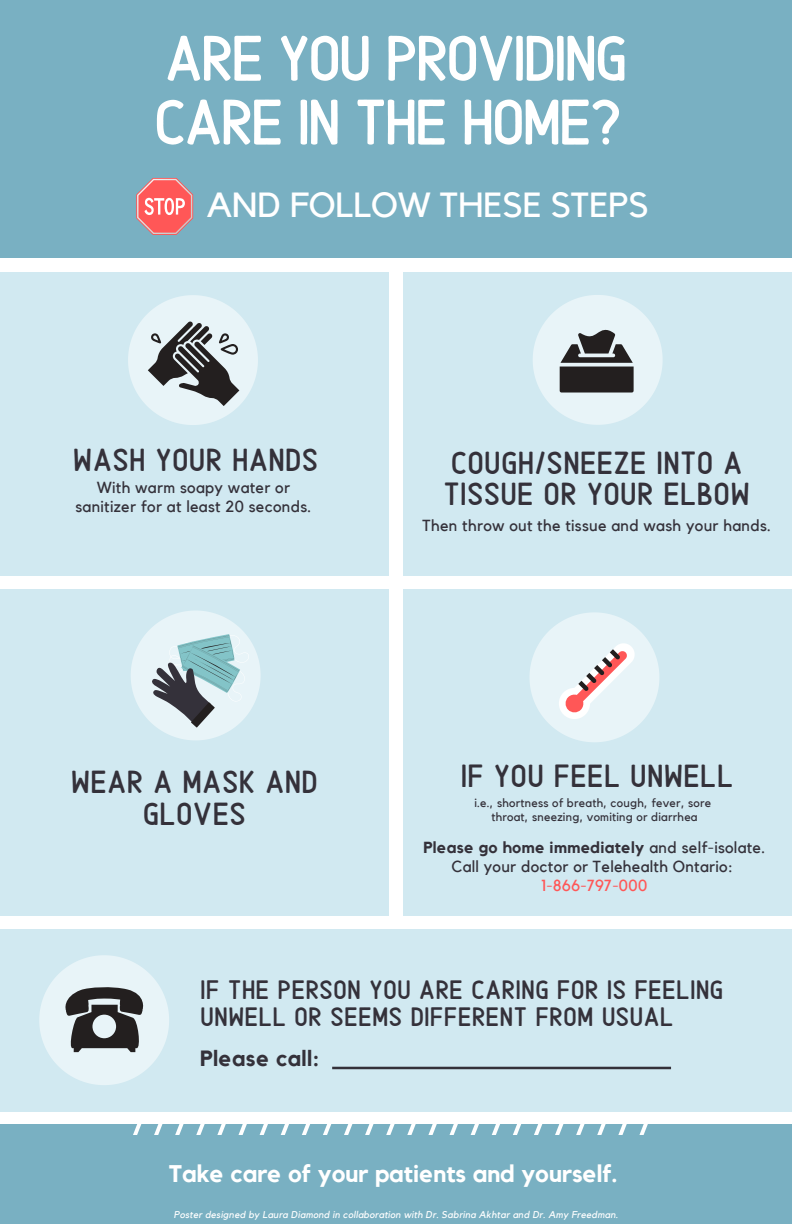
<style>
.page{position:relative;width:792px;height:1224px;background:#fff}
.page>*{position:absolute;margin:0;border:0;box-sizing:border-box;transform-origin:0 0}
.t1{font:64.3px/63.8px "Alaska";color:#fff}
.t2{font:34.8px "Kollektif";color:#fff}
.t3{font:32px/31.5px "Alaska";letter-spacing:.05em;color:#34313a}
.t4{font:26.6px/26.6px "Alaska";letter-spacing:.05em;color:#34313a}
.t5{font:700 24px "Kollektif";color:#fff}
.t6{font:700 22px "Kollektif";letter-spacing:.02em;color:#34313a}
.t7{font:16px/18.8px "Kollektif";letter-spacing:.02em;color:#34313a;text-align:center}
.t8{font:16px "Kollektif";letter-spacing:.02em;color:#ff5757}
.t9{font:12px/14.3px "Kollektif";letter-spacing:.02em;color:#34313a;text-align:center}
.t10{font:italic 9.8px "Kollektif";letter-spacing:.02em;color:#fff}
.s1{font-weight:700}
</style>
<div class="page">
<div style="left:0;top:0;width:792px;height:258px;background:#79b0c2"></div>
<div style="left:403px;top:272px;width:389px;height:303px;background:#d1e9f1"></div>
<div style="left:0;top:1124px;width:792px;height:100px;background:#79b0c2"></div>
<svg style="left:130px;top:1111px;width:528px;height:24px"></svg>
<div style="left:0;top:929px;width:792px;height:182px;background:#d1e9f1"></div>
<div style="left:0;top:272px;width:388px;height:303px;background:#d1e9f1"></div>
<svg style="left:128px;top:295px;width:130px;height:130px"></svg>
<svg style="left:533px;top:295px;width:130px;height:130px"></svg>
<svg style="left:136px;top:178px;width:57px;height:57px"></svg>
<div style="left:403px;top:589px;width:389px;height:326px;background:#d1e9f1"></div>
<svg style="left:530px;top:612px;width:129px;height:130px"></svg>
<div style="left:1px;top:589px;width:388px;height:326px;background:#d1e9f1"></div>
<svg style="left:131px;top:611px;width:130px;height:129px"></svg>
<svg style="left:39px;top:955px;width:130px;height:130px"></svg>
<svg style="left:332px;top:1067px;width:339px;height:2px"></svg>
<h1 class="t1" style="left:155px;top:22px;width:473px">ARE YOU PROVIDING<br>CARE IN THE HOME?</h1>
<h2 class="t2" style="left:207px;top:189px;width:444px">AND FOLLOW THESE STEPS</h2>
<h3 class="t3" style="left:74px;top:441px;width:246px">WASH YOUR HANDS</h3>
<p class="t7" style="left:75px;top:479px;width:238px">With warm soapy water or sanitizer for at least 20 seconds.</p>
<h3 class="t3" style="left:444px;top:445px;width:307px">COUGH/SNEEZE INTO A<br>TISSUE OR YOUR ELBOW</h3>
<p class="t7" style="left:422px;top:517px;width:350px">Then throw out the tissue and wash your hands.</p>
<h3 class="t3" style="left:71px;top:764px;width:247px;text-align:center">WEAR A MASK AND<br>GLOVES</h3>
<h3 class="t3" style="left:461px;top:758px;width:273px">IF YOU FEEL UNWELL</h3>
<p class="t9" style="left:474px;top:796px;width:238px">i.e., shortness of breath, cough, fever, sore throat, sneezing, vomiting or diarrhea</p>
<p class="t7" style="left:424px;top:839px;width:343px"><span class="s1">Please go home immediately</span> and self-isolate.<br>Call your doctor or Telehealth Ontario:</p>
<p class="t8" style="left:542px;top:878px;width:107px">1-866-797-000</p>
<h3 class="t4" style="left:201px;top:975px;width:523px">IF THE PERSON YOU ARE CARING FOR IS FEELING<br>UNWELL OR SEEMS DIFFERENT FROM USUAL</h3>
<h3 class="t6" style="left:200px;top:1048px;width:121px">Please call:</h3>
<h3 class="t5" style="left:169px;top:1162px;width:450px">Take care of your patients and yourself.</h3>
<p class="t10" style="left:174px;top:1210px;width:446px">Poster designed by Laura Diamond in collaboration with Dr. Sabrina Akhtar and Dr. Amy Freedman.</p>
</div>
